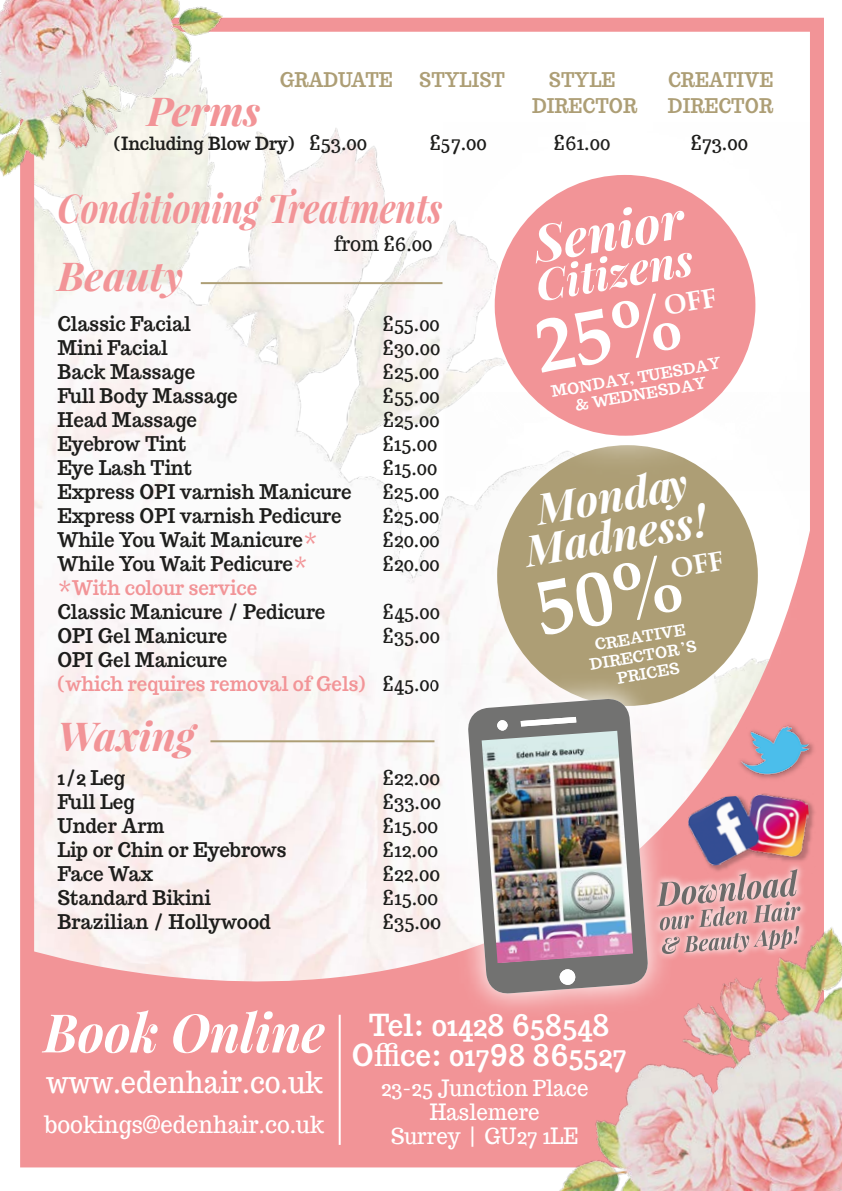
<style>
.page{position:relative;width:842px;height:1191px;background:#fff}
.page>*{position:absolute;margin:0;border:0;box-sizing:border-box;transform-origin:0 0}
.t1{font:italic 700 53.2px "Playfair Display";color:#fff;scale:.94 1}
.t2{font:italic 700 51px "Playfair Display";color:#fff}
.t3{font:italic 700 43.6px "Playfair Display";color:#fff}
.t4{font:italic 700 42.8px "Playfair Display";color:#fff}
.t5{font:italic 700 40px "Playfair Display";color:#f29497;scale:.85 1}
.t6{font:italic 700 40px "Playfair Display";color:#f29497}
.t7{font:700 30px/30px "Trocchi";color:#fff;text-align:center;scale:.93 1}
.t8{font:29.8px "Trocchi";color:#fff;scale:.91 1}
.t9{font:23.4px "Trocchi";color:#fff;scale:.94 1}
.t10{font:22px/24px "Trocchi";color:#fff;text-align:center;scale:.93 1}
.t11{font:700 20px "Trocchi";color:#1d1d1b;scale:.94 1}
.t12{font:700 20px "Trocchi";color:#1d1d1b;scale:.95 1}
.t13{font:20px "Trocchi";color:#1d1d1b;scale:.94 1}
.t14{font:20px "Trocchi";color:#1d1d1b;scale:.95 1}
.t15{font:700 20px/24px "Trocchi";color:#f29497;scale:.94 1}
.t16{font:700 20px "Trocchi";color:#ad9e75;scale:.9 1}
.t17{font:700 18px "Trocchi";color:#1d1d1b;scale:.95 1}
.t18{font:700 15.4px/18.4px "Trocchi";color:#fff;text-align:center}
.s1{font-weight:400;font-size:20px}
.s2{color:#f29497}
.s3{color:#1d1d1b}
.s4{font-weight:400;color:#1d1d1b}
</style>
<div class="page">
<img style="left:35px;top:128px;width:410px;height:382px">
<svg style="left:35px;top:510px;width:774px;height:499px;fill:#fbf6f7"></svg>
<div style="left:35px;top:1009px;width:513px;height:143px;background:#f29497"></div>
<div style="left:20px;top:18px;width:804px;height:1149px;border:14px solid #f29497"></div>
<img style="left:0;top:0;width:224px;height:177px">
<img style="left:810px;top:794px;width:7px;height:80px">
<img style="left:687px;top:790px;width:125px;height:77px">
<img style="left:737px;top:777px;width:82px;height:7px">
<img style="left:726px;top:722px;width:98px;height:55px">
<hr style="left:210px;top:740px;width:224px;height:2px;background:#ad9e75">
<hr style="left:339px;top:1014px;width:2px;height:130px;background:#fff">
<hr style="left:201px;top:282px;width:241px;height:2px;background:#ad9e75">
<img style="left:445px;top:392px;width:366px;height:368px">
<div style="left:497px;top:445px;width:261px;height:261px;background:#ad9e75;border-radius:50%"></div>
<img style="left:443px;top:128px;width:366px;height:362px">
<div style="left:494px;top:174px;width:262px;height:262px;background:#f29497;border-radius:50%"></div>
<img style="left:548px;top:925px;width:294px;height:266px">
<img style="left:432px;top:663px;width:252px;height:368px">
<svg style="left:467px;top:698px;width:182px;height:296px;fill:#727271"></svg>
<svg style="left:521px;top:717px;width:55px;height:9px"></svg>
<div style="left:559px;top:969px;width:17px;height:16px;background:#fff;border-radius:7px"></div>
<div style="left:497px;top:720px;width:11px;height:10px;background:#fff;border-radius:50%"></div>
<img style="left:482px;top:731px;width:151px;height:232px">
<img style="left:648px;top:859px;width:162px;height:106px">
<svg style="left:657px;top:869px;width:143px;height:85px;background:#d3a2a3"></svg>
<p class="t16" style="left:280px;top:70px;width:127px">GRADUATE</p>
<p class="t16" style="left:419px;top:70px;width:97px">STYLIST</p>
<p class="t16" style="left:549px;top:70px;width:75px">STYLE</p>
<p class="t16" style="left:668px;top:70px;width:118px">CREATIVE</p>
<p class="t16" style="left:532px;top:96px;width:118px">DIRECTOR</p>
<p class="t16" style="left:668px;top:96px;width:118px">DIRECTOR</p>
<h3 class="t6" style="left:147px;top:84px;width:115px">Perms</h3>
<p class="t17" style="left:114px;top:135px;width:268px">(Including Blow Dry) <span class="s1">£53.00</span></p>
<p class="t14" style="left:429px;top:130px;width:62px">£57.00</p>
<p class="t14" style="left:554px;top:130px;width:61px">£61.00</p>
<p class="t14" style="left:690px;top:130px;width:62px">£73.00</p>
<h3 class="t5" style="left:57px;top:180px;width:454px">Conditioning Treatments</h3>
<p class="t14" style="left:334px;top:231px;width:105px">from £6.00</p>
<h3 class="t6" style="left:57px;top:248px;width:127px">Beauty</h3>
<p class="t11" style="left:57px;top:314px;width:143px">Classic Facial</p>
<p class="t13" style="left:383px;top:311px;width:62px">£55.00</p>
<p class="t11" style="left:57px;top:338px;width:119px">Mini Facial</p>
<p class="t13" style="left:383px;top:335px;width:63px">£30.00</p>
<p class="t11" style="left:57px;top:362px;width:148px">Back Massage</p>
<p class="t13" style="left:383px;top:359px;width:62px">£25.00</p>
<p class="t11" style="left:57px;top:386px;width:193px">Full Body Massage</p>
<p class="t13" style="left:383px;top:383px;width:62px">£55.00</p>
<p class="t11" style="left:57px;top:410px;width:150px">Head Massage</p>
<p class="t13" style="left:383px;top:407px;width:62px">£25.00</p>
<p class="t11" style="left:57px;top:434px;width:139px">Eyebrow Tint</p>
<p class="t13" style="left:383px;top:431px;width:60px">£15.00</p>
<p class="t11" style="left:57px;top:458px;width:145px">Eye Lash Tint</p>
<p class="t13" style="left:383px;top:455px;width:60px">£15.00</p>
<p class="t11" style="left:57px;top:482px;width:315px">Express OPI varnish Manicure</p>
<p class="t13" style="left:383px;top:479px;width:62px">£25.00</p>
<p class="t11" style="left:57px;top:506px;width:304px">Express OPI varnish Pedicure</p>
<p class="t13" style="left:383px;top:503px;width:62px">£25.00</p>
<p class="t11" style="left:57px;top:530px;width:279px">While You Wait Manicure<span class="s2">*</span></p>
<p class="t13" style="left:383px;top:527px;width:62px">£20.00</p>
<p class="t11" style="left:57px;top:554px;width:268px">While You Wait Pedicure<span class="s2">*</span></p>
<p class="t13" style="left:383px;top:551px;width:62px">£20.00</p>
<p class="t15" style="left:57px;top:577px;width:214px">*With colour service</p>
<p class="t11" style="left:57px;top:602px;width:287px">Classic Manicure / Pedicure</p>
<p class="t13" style="left:383px;top:599px;width:62px">£45.00</p>
<p class="t11" style="left:57px;top:626px;width:182px">OPI Gel Manicure</p>
<p class="t13" style="left:383px;top:623px;width:62px">£35.00</p>
<p class="t15" style="left:57px;top:649px;width:408px"><span class="s3">OPI Gel Manicure<br></span>(which requires removal of Gels) <span class="s4">£45.00</span></p>
<h3 class="t6" style="left:57px;top:708px;width:139px">Waxing</h3>
<p class="t12" style="left:57px;top:768px;width:73px">1/2 Leg</p>
<p class="t14" style="left:383px;top:765px;width:62px">£22.00</p>
<p class="t12" style="left:57px;top:792px;width:83px">Full Leg</p>
<p class="t14" style="left:383px;top:789px;width:63px">£33.00</p>
<p class="t12" style="left:57px;top:816px;width:114px">Under Arm</p>
<p class="t14" style="left:383px;top:813px;width:60px">£15.00</p>
<p class="t12" style="left:57px;top:840px;width:243px">Lip or Chin or Eyebrows</p>
<p class="t14" style="left:383px;top:837px;width:59px">£12.00</p>
<p class="t12" style="left:57px;top:864px;width:103px">Face Wax</p>
<p class="t14" style="left:383px;top:861px;width:62px">£22.00</p>
<p class="t12" style="left:57px;top:888px;width:163px">Standard Bikini</p>
<p class="t14" style="left:383px;top:885px;width:60px">£15.00</p>
<p class="t12" style="left:57px;top:912px;width:226px">Brazilian / Hollywood</p>
<p class="t14" style="left:383px;top:909px;width:62px">£35.00</p>
<h2 class="t2" style="left:528px;top:210px;width:153px;rotate:-10deg">Senior</h2>
<h3 class="t3" style="left:530px;top:256px;width:161px;rotate:-10deg">Citizens</h3>
<p class="t18" style="left:550px;top:385px;width:174px;line-height:17.2px;rotate:-10deg">MONDAY, TUESDAY &amp; WEDNESDAY</p>
<h3 class="t4" style="left:532px;top:480px;width:154px;rotate:-10deg">Monday</h3>
<h3 class="t4" style="left:520px;top:522px;width:185px;rotate:-10deg">Madness!</h3>
<p class="t18" style="left:585px;top:638px;width:110px;rotate:-10deg">CREATIVE<br>DIRECTOR’S<br>PRICES</p>
<h1 class="t1" style="left:44px;top:996px;width:300px">Book Online</h1>
<h3 class="t8" style="left:46px;top:1062px;width:306px">www.edenhair.co.uk</h3>
<p class="t9" style="left:45px;top:1108px;width:299px">bookings@edenhair.co.uk</p>
<h3 class="t7" style="left:352px;top:1012px;width:297px">Tel: 01428 658548<br>Office: 01798 865527</h3>
<p class="t10" style="left:381px;top:1075px;width:225px">23-25 Junction Place<br>Haslemere<br>Surrey | GU27 1LE</p>
</div>
